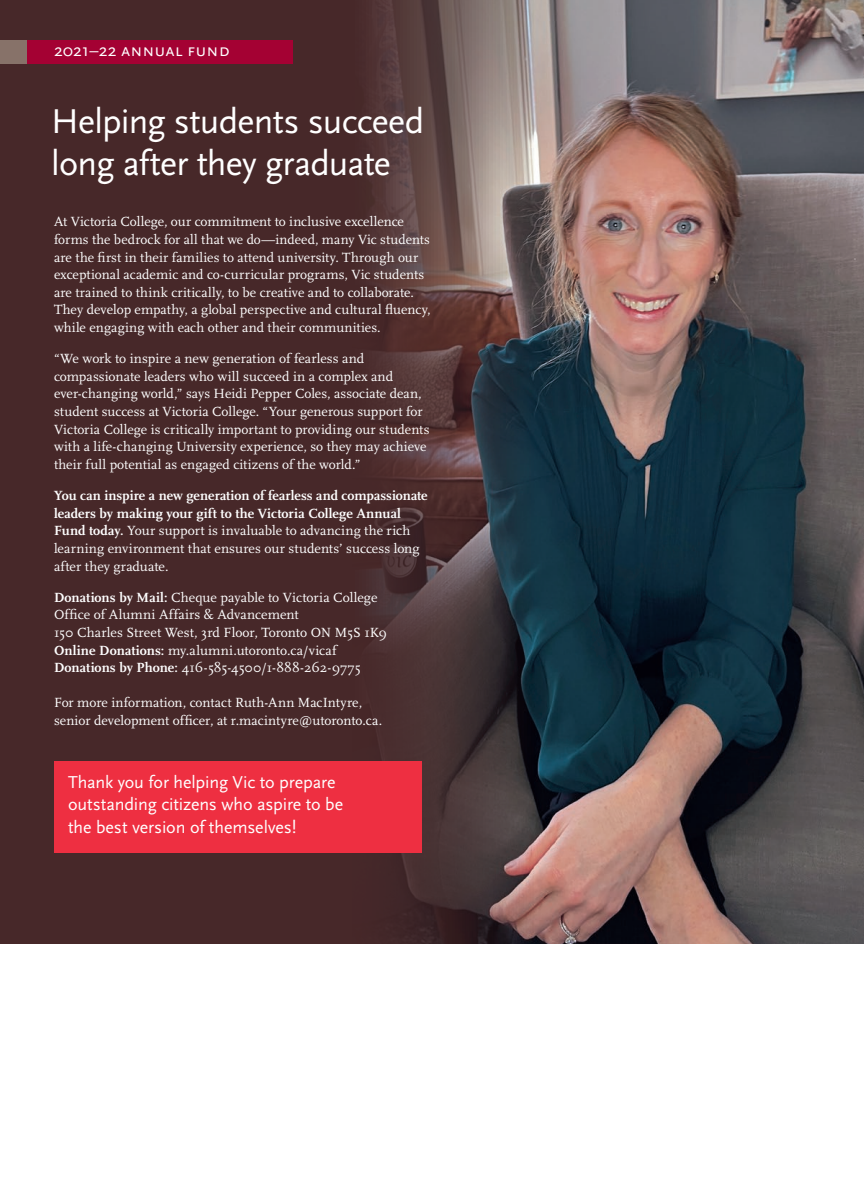
<style>
.page{position:relative;width:864px;height:1188px;background:#fff}
.page>*{position:absolute;margin:0;border:0;box-sizing:border-box;transform-origin:0 0}
.t1{font:36px/42px "Scala Sans";letter-spacing:-.02em;color:#fff}
.t2{font:18px/22.5px "Scala Sans";letter-spacing:-.01em;color:#fff}
.t3{font:18px "Scala Sans Caps";color:#fff}
.t4{font:13.8px/17.5px "Scala LF";letter-spacing:.005em;color:#fff}
.t5{font:13.8px/17.5px "Scala";color:#fff}
.t6{font:700 13.8px/17.7px "Scala LF";color:#fff}
.s1{font-family:"Scala Sans"}
.s2{font-weight:400}
.s3{font-weight:700}
</style>
<div class="page">
<div style="left:0;top:0;width:864px;height:944px;background:#472829"></div>
<img style="left:292px;top:0;width:572px;height:944px">
<div style="left:0;top:40px;width:27px;height:24px;background:#877269"></div>
<div style="left:27px;top:40px;width:265px;height:24px;background:#a40133"></div>
<div style="left:55px;top:761px;width:367px;height:92px;background:#ee2f41"></div>
<h2 class="t3" style="left:54px;top:41px;width:177px"><span class="s1">2021–22</span> annual fund</h2>
<h1 class="t1" style="left:51px;top:101px;width:374px">Helping students succeed long after they graduate</h1>
<p class="t4" style="left:54px;top:213px;width:378px">At Victoria College, our commitment to inclusive excellence forms the bedrock for all that we do—indeed, many Vic students are the first in their families to attend university. Through our exceptional academic and co-curricular programs, Vic students are trained to think critically, to be creative and to collaborate.<br>They develop empathy, a global perspective and cultural fluency, while engaging with each other and their communities.</p>
<p class="t4" style="left:54px;top:350px;width:377px">“We work to inspire a new generation of fearless and compassionate leaders who will succeed in a complex and ever-changing world,” says Heidi Pepper Coles, associate dean, student success at Victoria College. “Your generous support for Victoria College is critically important to providing our students with a life-changing University experience, so they may achieve their full potential as engaged citizens of the world.”</p>
<p class="t6" style="left:54px;top:487px;width:375px">You can inspire a new generation of fearless and compassionate leaders by making your gift to the Victoria College Annual Fund today. <span class="s2">Your support is invaluable to advancing the rich learning environment that ensures our students’ success long after they graduate.</span></p>
<p class="t5" style="left:54px;top:589px;width:335px"><span class="s3">Donations by Mail:</span> Cheque payable to Victoria College Office of Alumni Affairs &amp; Advancement<br>150 Charles Street West, 3rd Floor, Toronto ON M5S 1K9<br><span class="s3">Online Donations:</span> my.alumni.utoronto.ca/vicaf <span class="s3">Donations by Phone:</span> 416-585-4500/1-888-262-9775</p>
<p class="t5" style="left:54px;top:694px;width:330px">For more information, contact Ruth-Ann MacIntyre, senior development officer, at r.macintyre@utoronto.ca.</p>
<h2 class="t2" style="left:68px;top:771px;width:277px">Thank you for helping Vic to prepare outstanding citizens who aspire to be the best version of themselves!</h2>
</div>
